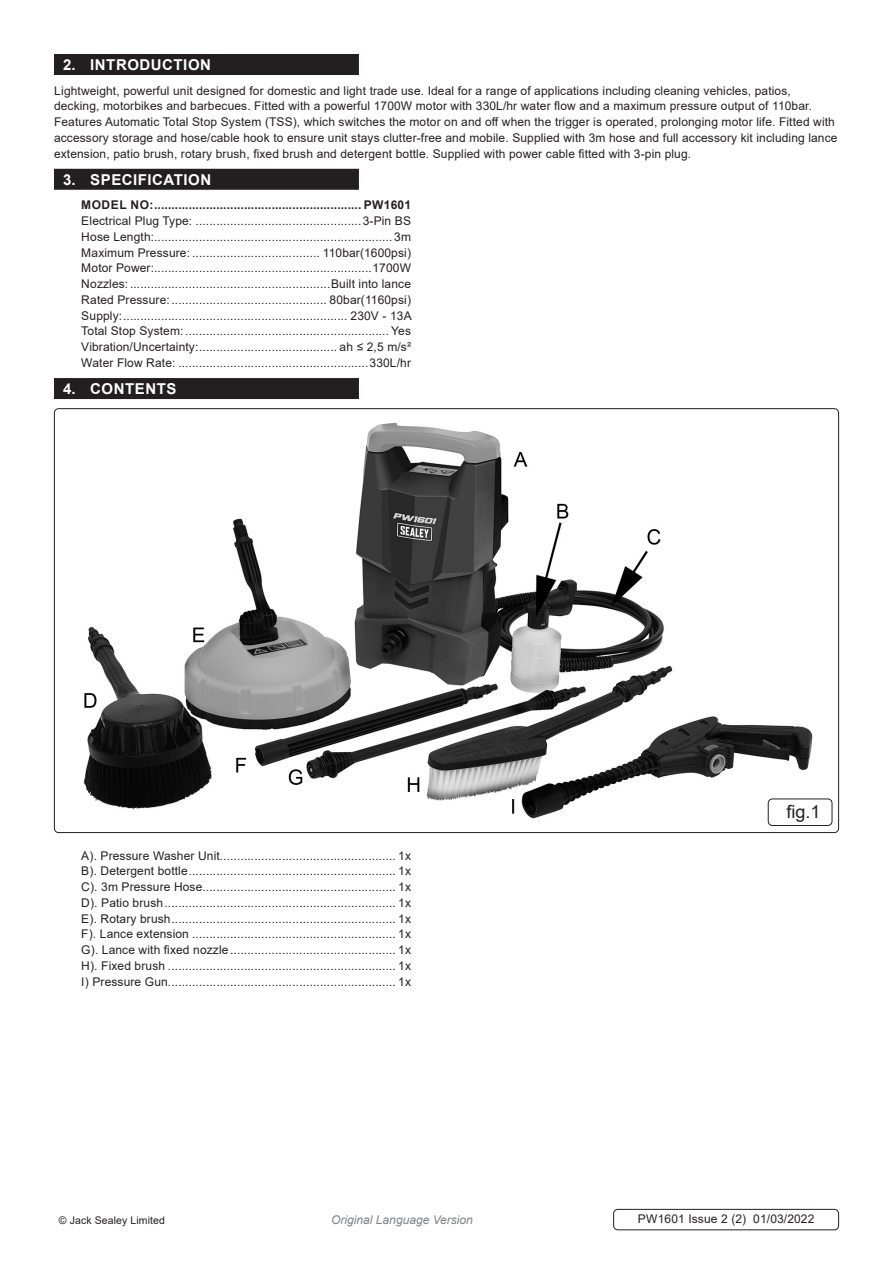
<style>
.page{position:relative;width:893px;height:1263px;background:#fff}
.page>*{position:absolute;margin:0;border:0;box-sizing:border-box;transform-origin:0 0}
.t1{font:18px "Arial";color:#231f20}
.t2{font:700 15px "Arial";letter-spacing:.035em;color:#fff}
.Specifications__Tabb{font:12px "Arial";letter-spacing:.01em;color:#231f20}
.Body{font:12px/15.8px "Arial";letter-spacing:.01em;color:#231f20}
.Specifications__Tabb-2{font:700 12px "Arial";letter-spacing:.045em;color:#231f20}
.Body__Footer{font:12px "Arial";letter-spacing:.01em;color:#231f20}
.t3{font:italic 12px "Arial";color:#808285}
.Body__Justified__7pt{font:10.5px "Arial";letter-spacing:.01em;color:#231f20}
</style>
<div class="page">
<div style="left:54px;top:54px;width:305px;height:21px;background:#231f20"></div>
<div style="left:54px;top:169px;width:305px;height:21px;background:#231f20"></div>
<div style="left:54px;top:378px;width:305px;height:21px;background:#231f20"></div>
<img style="left:83px;top:422px;width:750px;height:404px">
<div style="left:768px;top:798px;width:64px;height:28px;border:1px solid #231f20;border-radius:4px"></div>
<div style="left:613px;top:1209px;width:226px;height:21px;border:1px solid #231f20;border-radius:4px"></div>
<p class="t2" style="left:63px;top:54px;width:149px">2. INTRODUCTION</p>
<p class="Body" style="left:54px;top:82px;width:785px">Lightweight, powerful unit designed for domestic and light trade use. Ideal for a range of applications including cleaning vehicles, patios, decking, motorbikes and barbecues. Fitted with a powerful 1700W motor with 330L/hr water flow and a maximum pressure output of 110bar.<br>Features Automatic Total Stop System (TSS), which switches the motor on and off when the trigger is operated, prolonging motor life. Fitted with accessory storage and hose/cable hook to ensure unit stays clutter-free and mobile. Supplied with 3m hose and full accessory kit including lance extension, patio brush, rotary brush, fixed brush and detergent bottle. Supplied with power cable fitted with 3-pin plug.</p>
<p class="t2" style="left:63px;top:169px;width:150px">3. SPECIFICATION</p>
<p class="Specifications__Tabb-2" style="left:81px;top:197px;width:331px">MODEL NO:............................................................ PW1601</p>
<p class="Specifications__Tabb" style="left:81px;top:213px;width:331px">Electrical Plug Type: ................................................3-Pin BS</p>
<p class="Specifications__Tabb" style="left:81px;top:228px;width:331px">Hose Length:..................................................................... 3m</p>
<p class="Specifications__Tabb" style="left:81px;top:244px;width:331px">Maximum Pressure: ..................................... 110bar(1600psi)</p>
<p class="Specifications__Tabb" style="left:81px;top:260px;width:331px">Motor Power:...............................................................1700W</p>
<p class="Specifications__Tabb" style="left:81px;top:276px;width:331px">Nozzles: ..........................................................Built into lance</p>
<p class="Specifications__Tabb" style="left:81px;top:291px;width:331px">Rated Pressure:............................................. 80bar(1160psi)</p>
<p class="Specifications__Tabb" style="left:81px;top:307px;width:332px">Supply:................................................................. 230V - 13A</p>
<p class="Specifications__Tabb" style="left:81px;top:323px;width:331px">Total Stop System: ........................................................... Yes</p>
<p class="Specifications__Tabb" style="left:81px;top:339px;width:331px">Vibration/Uncertainty:........................................ ah ≤ 2,5 m/s²</p>
<p class="Specifications__Tabb" style="left:81px;top:354px;width:331px">Water Flow Rate: .......................................................330L/hr</p>
<p class="t2" style="left:63px;top:378px;width:115px">4. CONTENTS</p>
<p class="Specifications__Tabb" style="left:81px;top:847px;width:331px">A). Pressure Washer Unit................................................... 1x</p>
<p class="Specifications__Tabb" style="left:81px;top:863px;width:331px">B). Detergent bottle............................................................ 1x</p>
<p class="Specifications__Tabb" style="left:81px;top:879px;width:331px">C). 3m Pressure Hose........................................................ 1x</p>
<p class="Specifications__Tabb" style="left:81px;top:894px;width:331px">D). Patio brush................................................................... 1x</p>
<p class="Specifications__Tabb" style="left:81px;top:910px;width:331px">E). Rotary brush................................................................. 1x</p>
<p class="Specifications__Tabb" style="left:81px;top:926px;width:331px">F). Lance extension ........................................................... 1x</p>
<p class="Specifications__Tabb" style="left:81px;top:942px;width:331px">G). Lance with fixed nozzle ................................................ 1x</p>
<p class="Specifications__Tabb" style="left:81px;top:957px;width:331px">H). Fixed brush .................................................................. 1x</p>
<p class="Specifications__Tabb" style="left:81px;top:973px;width:331px">I) Pressure Gun.................................................................. 1x</p>
<p class="t1" style="left:787px;top:800px;width:36px">fig.1</p>
<p class="Body__Justified__7pt" style="left:59px;top:1213px;width:108px">© Jack Sealey Limited</p>
<p class="t3" style="left:331px;top:1212px;width:143px">Original Language Version</p>
<p class="Body__Footer" style="left:638px;top:1210px;width:178px">PW1601 Issue 2 (2) 01/03/2022</p>
</div>
